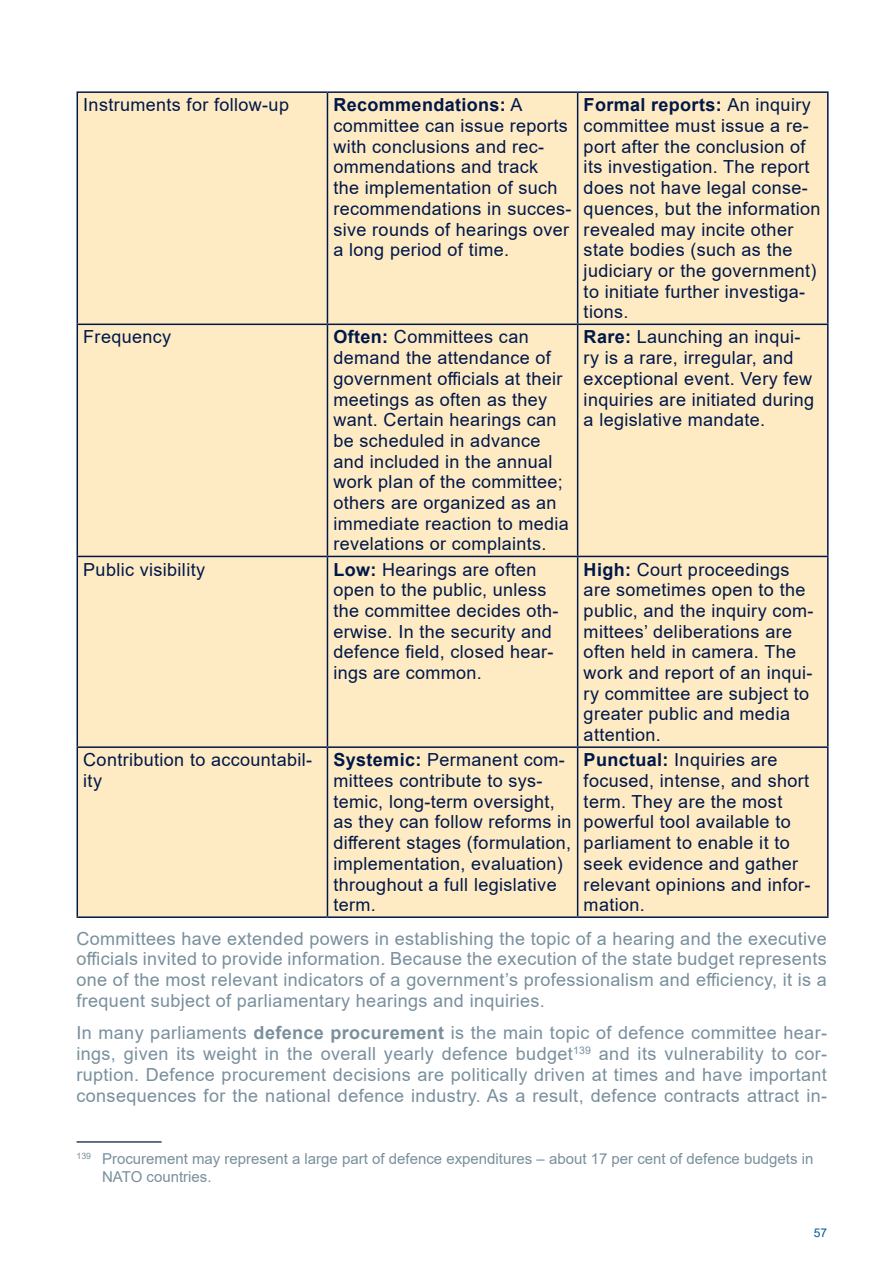
<style>
.page{position:relative;width:893px;height:1263px;background:#fff}
.page>*{position:absolute;margin:0;border:0;box-sizing:border-box;transform-origin:0 0}
.Body_text{font:18px/20.7px "Arial";letter-spacing:.02em;color:#001748}
.Body_text-2{font:18px/20.7px "Arial";letter-spacing:.02em;color:#798f9c;text-align:justify}
.Fusnota{font:15px/18px "Arial";color:#798f9c}
.t1{font:12px "Arial";color:#00599c}
.s1{font-weight:700}
</style>
<div class="page">
<div style="left:78px;top:93px;width:249px;height:823px;background:#feebc4"></div>
<div style="left:328px;top:93px;width:499px;height:823px;background:#feebc4"></div>
<hr style="left:77px;top:91px;width:250px;height:2px;background:#001748">
<hr style="left:77px;top:93px;width:1px;height:231px;background:#001748">
<hr style="left:327px;top:91px;width:251px;height:2px;background:#001748">
<hr style="left:327px;top:93px;width:1px;height:231px;background:#001748">
<hr style="left:578px;top:91px;width:251px;height:2px;background:#001748">
<hr style="left:577px;top:93px;width:1px;height:231px;background:#001748">
<hr style="left:827px;top:93px;width:2px;height:231px;background:#001748">
<hr style="left:77px;top:324px;width:250px;height:1px;background:#001748">
<hr style="left:77px;top:325px;width:1px;height:231px;background:#001748">
<hr style="left:327px;top:324px;width:251px;height:1px;background:#001748">
<hr style="left:327px;top:325px;width:1px;height:231px;background:#001748">
<hr style="left:578px;top:324px;width:251px;height:1px;background:#001748">
<hr style="left:577px;top:325px;width:1px;height:231px;background:#001748">
<hr style="left:827px;top:325px;width:2px;height:231px;background:#001748">
<hr style="left:77px;top:556px;width:250px;height:1px;background:#001748">
<hr style="left:77px;top:557px;width:1px;height:189px;background:#001748">
<hr style="left:327px;top:556px;width:251px;height:1px;background:#001748">
<hr style="left:327px;top:557px;width:1px;height:189px;background:#001748">
<hr style="left:578px;top:556px;width:251px;height:1px;background:#001748">
<hr style="left:577px;top:557px;width:1px;height:189px;background:#001748">
<hr style="left:827px;top:557px;width:2px;height:189px;background:#001748">
<hr style="left:77px;top:746px;width:250px;height:2px;background:#001748">
<hr style="left:77px;top:748px;width:1px;height:168px;background:#001748">
<hr style="left:327px;top:746px;width:251px;height:2px;background:#001748">
<hr style="left:327px;top:748px;width:1px;height:168px;background:#001748">
<hr style="left:578px;top:746px;width:251px;height:2px;background:#001748">
<hr style="left:577px;top:748px;width:1px;height:168px;background:#001748">
<hr style="left:827px;top:748px;width:2px;height:168px;background:#001748">
<hr style="left:77px;top:916px;width:250px;height:2px;background:#001748">
<hr style="left:327px;top:916px;width:251px;height:2px;background:#001748">
<hr style="left:578px;top:916px;width:251px;height:2px;background:#001748">
<hr style="left:77px;top:1141px;width:85px;height:2px;background:#303e67">
<p class="Body_text" style="left:83px;top:94px;width:207px">Instruments for follow-up</p>
<p class="Body_text" style="left:333px;top:94px;width:240px"><span class="s1">Recommendations:</span> A committee can issue reports with conclusions and rec&shy;ommendations and track<br>the implementation of such recommendations in succes&shy;sive rounds of hearings over a long period of time.</p>
<p class="Body_text" style="left:584px;top:94px;width:238px"><span class="s1">Formal reports:</span> An inquiry committee must issue a re&shy;port after the conclusion of its investigation. The report does not have legal conse&shy;quences, but the information revealed may incite other state bodies (such as the judiciary or the government) to initiate further investiga&shy;tions.</p>
<p class="Body_text" style="left:83px;top:327px;width:89px">Frequency</p>
<p class="Body_text" style="left:333px;top:327px;width:237px"><span class="s1">Often:</span> Committees can demand the attendance of government officials at their meetings as often as they want. Certain hearings can be scheduled in advance and included in the annual work plan of the committee; others are organized as an immediate reaction to media revelations or complaints.</p>
<p class="Body_text" style="left:584px;top:327px;width:232px"><span class="s1">Rare:</span> Launching an inqui&shy;ry is a rare, irregular, and exceptional event. Very few inquiries are initiated during a legislative mandate.</p>
<p class="Body_text" style="left:83px;top:559px;width:123px">Public visibility</p>
<p class="Body_text" style="left:333px;top:559px;width:227px"><span class="s1">Low:</span> Hearings are often open to the public, unless the committee decides oth&shy;erwise. In the security and defence field, closed hear&shy;ings are common.</p>
<p class="Body_text" style="left:584px;top:559px;width:231px"><span class="s1">High:</span> Court proceedings are sometimes open to the public, and the inquiry com&shy;mittees’ deliberations are often held in camera. The work and report of an inqui&shy;ry committee are subject to greater public and media attention.</p>
<p class="Body_text" style="left:83px;top:749px;width:230px">Contribution to accountabil&shy;ity</p>
<p class="Body_text" style="left:333px;top:749px;width:240px"><span class="s1">Systemic:</span> Permanent com&shy;mittees contribute to sys&shy;temic, long-term oversight, as they can follow reforms in different stages (formulation, implementation, evaluation) throughout a full legislative term.</p>
<p class="Body_text" style="left:584px;top:749px;width:228px"><span class="s1">Punctual:</span> Inquiries are focused, intense, and short term. They are the most powerful tool available to parliament to enable it to seek evidence and gather relevant opinions and infor&shy;mation.</p>
<p class="Body_text-2" style="left:77px;top:928px;width:752px">Committees have extended powers in establishing the topic of a hearing and the executive officials invited to provide information. Because the execution of the state budget represents one of the most relevant indicators of a government’s professionalism and efficiency, it is a frequent subject of parliamentary hearings and inquiries.</p>
<p class="Body_text-2" style="left:77px;top:1023px;width:752px">In many parliaments <span class="s1">defence procurement</span> is the main topic of defence committee hear&shy;ings, given its weight in the overall yearly defence budget<sup>139</sup> and its vulnerability to cor&shy;ruption. Defence procurement decisions are politically driven at times and have important consequences for the national defence industry. As a result, defence contracts attract in-</p>
<p class="Fusnota" style="left:102px;top:1150px;width:713px;text-indent:-26px"><sup>139</sup> Procurement may represent a large part of defence expenditures – about 17 per cent of defence budgets in<br>NATO countries.</p>
<p class="t1" style="left:814px;top:1224px;width:15px">57</p>
</div>
